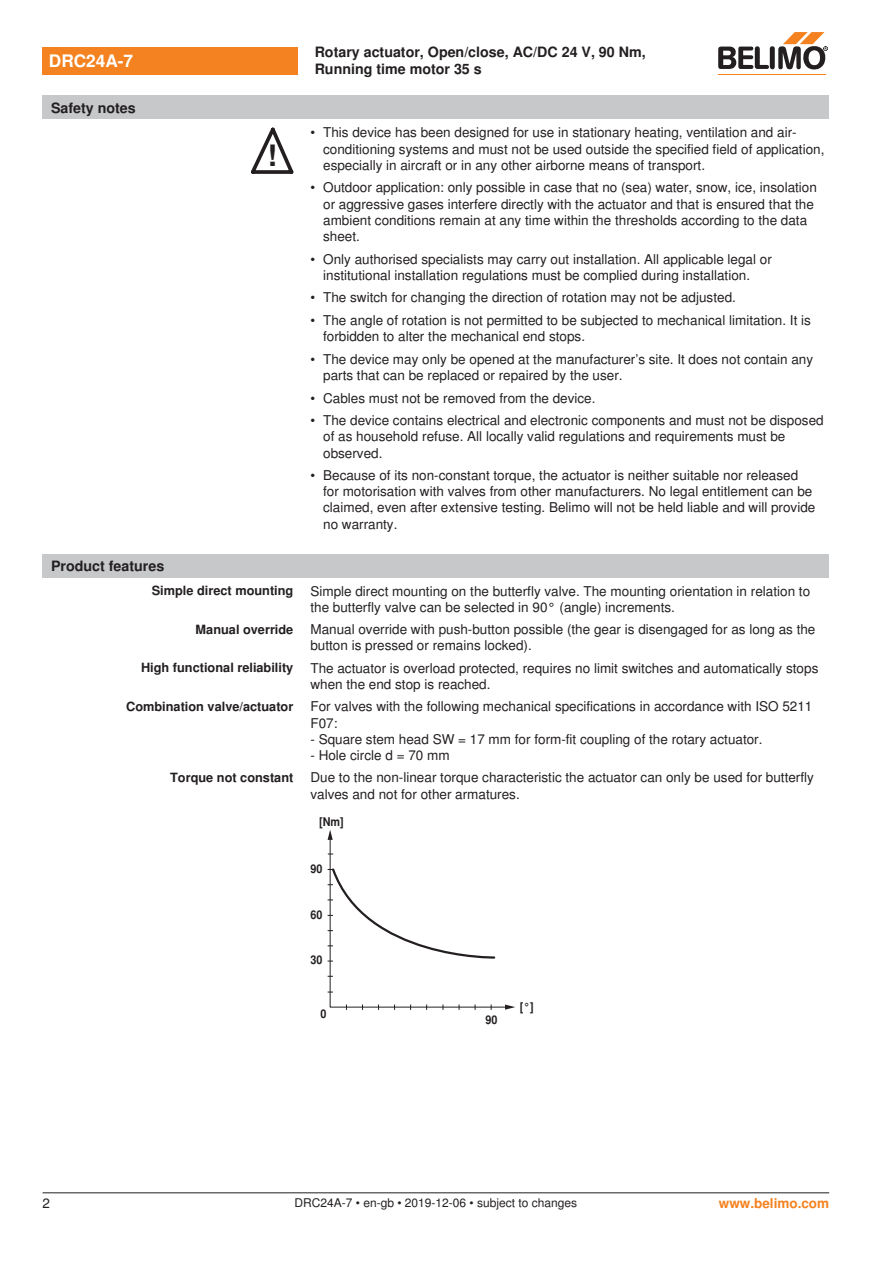
<style>
.page{position:relative;width:893px;height:1263px;background:#fff}
.page>*{position:absolute;margin:0;border:0;box-sizing:border-box;transform-origin:0 0}
.t1{font:700 29.55px "Nimbus Sans BEL";color:#231f20}
.t2{font:700 17.25px "Nimbus Sans BEL";color:#fff}
.t3{font:700 14.25px/17.1px "Nimbus Sans BEL";color:#231f20}
.Bulletpoints_1_5mm_A{font:13.5px/16.2px "Nimbus Sans BEL";color:#231f20}
.Rechtsbündig_Footer{font:700 13.5px "Nimbus Sans BEL";color:#f58220}
.Rechtsbündig{font:700 12.75px "Nimbus Sans BEL";color:#231f20}
.Footer_EU_center{font:12px "Nimbus Sans BEL";color:#231f20}
.t4{font:700 12px "Nimbus Sans BEL";color:#231f20;scale:.9 1}
</style>
<div class="page">
<svg style="left:251px;top:128px;width:42px;height:46px"></svg>
<div style="left:43px;top:554px;width:786px;height:23px;background:#c7c8ca"></div>
<svg style="left:328px;top:830px;width:187px;height:180px"></svg>
<div style="left:43px;top:47px;width:255px;height:27px;background:#f58220"></div>
<hr style="left:718px;top:74px;width:107px;height:1px;background:#f58220">
<svg style="left:718px;top:32px;width:110px;height:38px"></svg>
<div style="left:43px;top:96px;width:786px;height:23px;background:#c7c8ca"></div>
<hr style="left:43px;top:1192px;width:786px;height:1px;background:#231f20">
<p class="t2" style="left:49px;top:51px;width:86px">DRC24A-7</p>
<p class="t3" style="left:315px;top:44px;width:333px">Rotary actuator, Open/close, AC/DC 24 V, 90 Nm,<br>Running time motor 35 s</p>
<p class="t3" style="left:51px;top:100px;width:86px">Safety notes</p>
<p class="t1" style="left:267px;top:138px;width:11px">!</p>
<p class="Bulletpoints_1_5mm_A" style="left:323px;top:125px;width:503px;text-indent:-13px">• This device has been designed for use in stationary heating, ventilation and air&shy;conditioning systems and must not be used outside the specified field of application, especially in aircraft or in any other airborne means of transport.</p>
<p class="Bulletpoints_1_5mm_A" style="left:323px;top:180px;width:495px;text-indent:-13px">• Outdoor application: only possible in case that no (sea) water, snow, ice, insolation or aggressive gases interfere directly with the actuator and that is ensured that the ambient conditions remain at any time within the thresholds according to the data sheet.</p>
<p class="Bulletpoints_1_5mm_A" style="left:323px;top:251px;width:450px;text-indent:-13px">• Only authorised specialists may carry out installation. All applicable legal or institutional installation regulations must be complied during installation.</p>
<p class="Bulletpoints_1_5mm_A" style="left:310px;top:290px;width:427px">• The switch for changing the direction of rotation may not be adjusted.</p>
<p class="Bulletpoints_1_5mm_A" style="left:323px;top:312px;width:489px;text-indent:-13px">• The angle of rotation is not permitted to be subjected to mechanical limitation. It is forbidden to alter the mechanical end stops.</p>
<p class="Bulletpoints_1_5mm_A" style="left:323px;top:351px;width:491px;text-indent:-13px">• The device may only be opened at the manufacturer’s site. It does not contain any parts that can be replaced or repaired by the user.</p>
<p class="Bulletpoints_1_5mm_A" style="left:310px;top:390px;width:287px">• Cables must not be removed from the device.</p>
<p class="Bulletpoints_1_5mm_A" style="left:323px;top:413px;width:502px;text-indent:-13px">• The device contains electrical and electronic components and must not be disposed of as household refuse. All locally valid regulations and requirements must be observed.</p>
<p class="Bulletpoints_1_5mm_A" style="left:323px;top:468px;width:494px;text-indent:-13px">• Because of its non-constant torque, the actuator is neither suitable nor released for motorisation with valves from other manufacturers. No legal entitlement can be claimed, even after extensive testing. Belimo will not be held liable and will provide no warranty.</p>
<p class="t3" style="left:51px;top:558px;width:115px">Product features</p>
<p class="Rechtsbündig" style="left:152px;top:583px;width:143px">Simple direct mounting</p>
<p class="Bulletpoints_1_5mm_A" style="left:310px;top:583px;width:501px">Simple direct mounting on the butterfly valve. The mounting orientation in relation to the butterfly valve can be selected in 90° (angle) increments.</p>
<p class="Rechtsbündig" style="left:196px;top:622px;width:99px">Manual override</p>
<p class="Bulletpoints_1_5mm_A" style="left:310px;top:622px;width:506px">Manual override with push-button possible (the gear is disengaged for as long as the button is pressed or remains locked).</p>
<p class="Rechtsbündig" style="left:141px;top:660px;width:154px">High functional reliability</p>
<p class="Bulletpoints_1_5mm_A" style="left:310px;top:660px;width:509px">The actuator is overload protected, requires no limit switches and automatically stops when the end stop is reached.</p>
<p class="Rechtsbündig" style="left:126px;top:699px;width:169px">Combination valve/actuator</p>
<p class="Bulletpoints_1_5mm_A" style="left:310px;top:699px;width:503px">For valves with the following mechanical specifications in accordance with ISO 5211<br>F07:</p>
<p class="Bulletpoints_1_5mm_A" style="left:310px;top:731px;width:454px">- Square stem head SW = 17 mm for form-fit coupling of the rotary actuator.</p>
<p class="Bulletpoints_1_5mm_A" style="left:310px;top:747px;width:141px">- Hole circle d = 70 mm</p>
<p class="Rechtsbündig" style="left:170px;top:770px;width:125px">Torque not constant</p>
<p class="Bulletpoints_1_5mm_A" style="left:310px;top:770px;width:505px">Due to the non-linear torque characteristic the actuator can only be used for butterfly valves and not for other armatures.</p>
<p class="t4" style="left:319px;top:817px;width:29px">[Nm]</p>
<p class="t4" style="left:310px;top:864px;width:15px">90</p>
<p class="t4" style="left:310px;top:910px;width:15px">60</p>
<p class="t4" style="left:310px;top:955px;width:15px">30</p>
<p class="t4" style="left:320px;top:1009px;width:8px">0</p>
<p class="t4" style="left:486px;top:1015px;width:15px">90</p>
<p class="t4" style="left:520px;top:1002px;width:17px">[°]</p>
<p class="Bulletpoints_1_5mm_A" style="left:43px;top:1196px;width:9px">2</p>
<p class="Footer_EU_center" style="left:294px;top:1196px;width:284px">DRC24A-7 • en-gb • 2019-12-06 • subject to changes</p>
<p class="Rechtsbündig_Footer" style="left:719px;top:1195px;width:112px">www.belimo.com</p>
</div>
